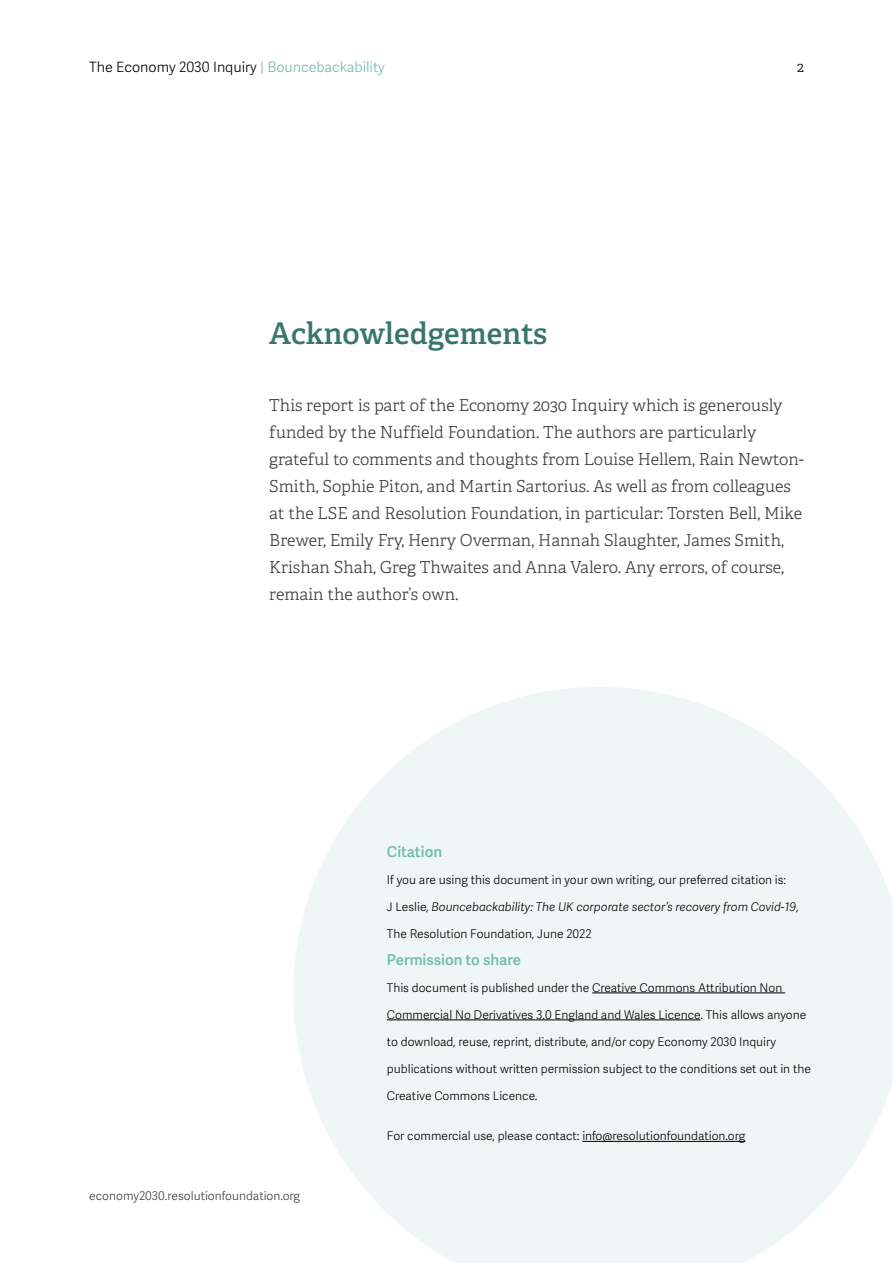
<style>
.page{position:relative;width:893px;height:1263px;background:#fff}
.page>*{position:absolute;margin:0;border:0;box-sizing:border-box;transform-origin:0 0}
.t1{font:600 30px "Adelle";color:#38766b}
.t2{font:300 16.5px/27px "Adelle";color:#404040}
.t3{font:15px "Adelle Sans Sb";color:#6fbbad}
.t4{font:14.25px "Adelle Sans Lt";color:#000}
.t5{font:300 14.25px "Adelle";color:#000}
.t6{font:12px "Adelle Sans Lt";color:#000}
.t7{font:italic 12px "Adelle Sans Lt";color:#000}
.t8{font:12px "Adelle Sans Lt";color:#404040}
.s1{color:#9f9f9f}
.s2{color:#6fbbad}
.s3{font-style:normal}
</style>
<div class="page">
<svg style="left:294px;top:687px;width:599px;height:576px;fill:#eef7f5"></svg>
<hr style="left:592px;top:992px;width:193px;height:1px;background:#000">
<hr style="left:387px;top:1019px;width:313px;height:1px;background:#000">
<hr style="left:582px;top:1141px;width:163px;height:1px;background:#000">
<p class="t4" style="left:89px;top:57px;width:297px">The Economy 2030 Inquiry <span class="s1">|</span> <span class="s2">Bouncebackability</span></p>
<p class="t5" style="left:797px;top:59px;width:8px">2</p>
<h1 class="t1" style="left:269px;top:314px;width:280px">Acknowledgements</h1>
<p class="t2" style="left:269px;top:392px;width:536px">This report is part of the Economy 2030 Inquiry which is generously funded by the Nuffield Foundation. The authors are particularly grateful to comments and thoughts from Louise Hellem, Rain Newton-Smith, Sophie Piton, and Martin Sartorius. As well as from colleagues at the LSE and Resolution Foundation, in particular: Torsten Bell, Mike Brewer, Emily Fry, Henry Overman, Hannah Slaughter, James Smith, Krishan Shah, Greg Thwaites and Anna Valero. Any errors, of course, remain the author’s own.</p>
<p class="t8" style="left:89px;top:1187px;width:212px">economy2030.resolutionfoundation.org</p>
<p class="t3" style="left:387px;top:840px;width:57px">Citation</p>
<p class="t6" style="left:387px;top:871px;width:401px">If you are using this document in your own writing, our preferred citation is:</p>
<p class="t7" style="left:387px;top:898px;width:414px"><span class="s3">J Leslie,</span> Bouncebackability: The UK corporate sector’s recovery from Covid-19,</p>
<p class="t6" style="left:387px;top:925px;width:206px">The Resolution Foundation, June 2022</p>
<p class="t3" style="left:387px;top:948px;width:136px">Permission to share</p>
<p class="t6" style="left:387px;top:979px;width:397px">This document is published under the Creative Commons Attribution Non</p>
<p class="t6" style="left:387px;top:1006px;width:421px">Commercial No Derivatives 3.0 England and Wales Licence. This allows anyone</p>
<p class="t6" style="left:387px;top:1033px;width:391px">to download, reuse, reprint, distribute, and/or copy Economy 2030 Inquiry</p>
<p class="t6" style="left:387px;top:1060px;width:426px">publications without written permission subject to the conditions set out in the</p>
<p class="t6" style="left:387px;top:1087px;width:152px">Creative Commons Licence.</p>
<p class="t6" style="left:387px;top:1127px;width:360px">For commercial use, please contact: info@resolutionfoundation.org</p>
</div>
